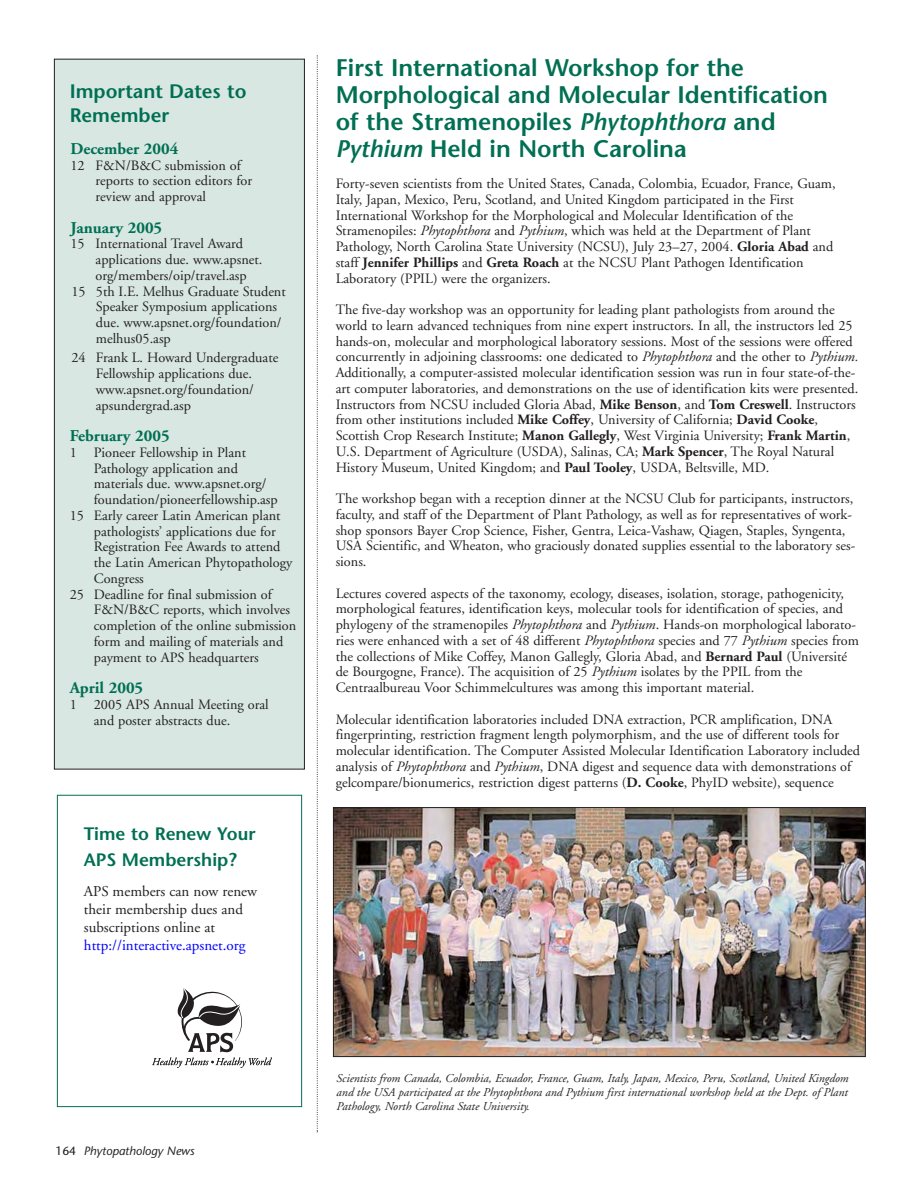
<style>
.page{position:relative;width:918px;height:1188px;background:#fff}
.page>*{position:absolute;margin:0;border:0;box-sizing:border-box;transform-origin:0 0}
.t1{font:600 24px/27px "Stone Sans";color:#006f53}
.t2{font:600 19.5px/24px "Stone Sans";color:#006f53}
.t3{font:600 18px/25.5px "Stone Sans";color:#006f53}
.t4{font:700 16.5px "Adobe Garamond";color:#006f53}
.t5{font:15px/18px "Adobe Garamond";color:#231f20}
.t6{font:15px "Adobe Garamond";color:#00f}
.t7{font:14.25px/15.8px "Adobe Garamond";color:#231f20}
.t8{font:italic 12px/14.2px "Adobe Garamond";color:#231f20;text-align:justify}
.t9{font:italic 12px "Stone Sans";color:#231f20}
.s1{font-style:italic}
.s2{font-weight:700}
.s3{font-style:normal}
</style>
<div class="page">
<svg style="left:317px;top:55px;width:1px;height:1077px"></svg>
<img style="left:335px;top:809px;width:529px;height:246px">
<div style="left:333px;top:807px;width:533px;height:250px;border:1px solid #231f20"></div>
<div style="left:54px;top:59px;width:250px;height:710px;background:#d8e7e2"></div>
<div style="left:54px;top:59px;width:251px;height:710px;border:1px solid #231f20"></div>
<div style="left:57px;top:795px;width:245px;height:312px;border:1px solid #006f53"></div>
<svg style="left:177px;top:988px;width:65px;height:64px"></svg>
<svg style="left:152px;top:1058px;width:120px;height:10px"></svg>
<h2 class="t2" style="left:70px;top:82px;width:178px">Important Dates to<br>Remember</h2>
<p class="t4" style="left:70px;top:142px;width:109px">December 2004</p>
<p class="t7" style="left:96px;top:158px;width:158px;text-indent:-25px">12 F&amp;N/B&amp;C submission of reports to section editors for review and approval</p>
<p class="t4" style="left:70px;top:221px;width:93px">January 2005</p>
<p class="t7" style="left:70px;top:237px;width:174px">15 International Travel Award</p>
<p class="t7" style="left:96px;top:253px;width:168px">applications due. www.apsnet.</p>
<p class="t7" style="left:96px;top:269px;width:153px">org/members/oip/travel.asp</p>
<p class="t7" style="left:71px;top:284px;width:216px">15 5th I.E. Melhus Graduate Student</p>
<p class="t7" style="left:96px;top:300px;width:183px">Speaker Symposium applications</p>
<p class="t7" style="left:96px;top:316px;width:187px">due. www.apsnet.org/foundation/</p>
<p class="t7" style="left:96px;top:332px;width:76px">melhus05.asp</p>
<p class="t7" style="left:96px;top:351px;width:184px;text-indent:-24px">24 Frank L. Howard Undergraduate<br>Fellowship applications due. www.apsnet.org/foundation/ apsundergrad.asp</p>
<p class="t4" style="left:70px;top:429px;width:101px">February 2005</p>
<p class="t7" style="left:70px;top:446px;width:178px">1 Pioneer Fellowship in Plant</p>
<p class="t7" style="left:94px;top:461px;width:146px">Pathology application and</p>
<p class="t7" style="left:94px;top:477px;width:174px">materials due. www.apsnet.org/</p>
<p class="t7" style="left:94px;top:493px;width:186px">foundation/pioneerfellowship.asp</p>
<p class="t7" style="left:70px;top:509px;width:212px">15 Early career Latin American plant</p>
<p class="t7" style="left:94px;top:524px;width:184px">pathologists’ applications due for</p>
<p class="t7" style="left:94px;top:540px;width:188px">Registration Fee Awards to attend</p>
<p class="t7" style="left:94px;top:556px;width:200px">the Latin American Phytopathology</p>
<p class="t7" style="left:94px;top:572px;width:52px">Congress</p>
<p class="t7" style="left:70px;top:587px;width:204px">25 Deadline for final submission of</p>
<p class="t7" style="left:94px;top:603px;width:198px">F&amp;N/B&amp;C reports, which involves</p>
<p class="t7" style="left:94px;top:619px;width:204px">completion of the online submission</p>
<p class="t7" style="left:94px;top:635px;width:191px">form and mailing of materials and</p>
<p class="t7" style="left:94px;top:650px;width:166px">payment to APS headquarters</p>
<p class="t4" style="left:70px;top:681px;width:75px">April 2005</p>
<p class="t7" style="left:94px;top:698px;width:176px;text-indent:-24px">1 2005 APS Annual Meeting oral and poster abstracts due.</p>
<p class="t3" style="left:84px;top:823px;width:173px">Time to Renew Your<br>APS Membership?</p>
<p class="t5" style="left:84px;top:883px;width:175px">APS members can now renew their membership dues and subscriptions online at</p>
<p class="t6" style="left:84px;top:939px;width:163px">http://interactive.apsnet.org</p>
<h1 class="t1" style="left:336px;top:56px;width:494px">First International Workshop for the Morphological and Molecular Identification of the Stramenopiles <span class="s1">Phytophthora</span> and <span class="s1">Pythium</span> Held in North Carolina</h1>
<p class="t7" style="left:336px;top:177px;width:502px">Forty-seven scientists from the United States, Canada, Colombia, Ecuador, France, Guam, Italy, Japan, Mexico, Peru, Scotland, and United Kingdom participated in the First International Workshop for the Morphological and Molecular Identification of the Stramenopiles: <span class="s1">Phytophthora</span> and <span class="s1">Pythium</span>, which was held at the Department of Plant Pathology, North Carolina State University (NCSU), July 23–27, 2004. <span class="s2">Gloria Abad</span> and staff <span class="s2">Jennifer Phillips</span> and <span class="s2">Greta Roach</span> at the NCSU Plant Pathogen Identification Laboratory (PPIL) were the organizers.</p>
<p class="t7" style="left:336px;top:303px;width:524px">The five-day workshop was an opportunity for leading plant pathologists from around the world to learn advanced techniques from nine expert instructors. In all, the instructors led 25 hands-on, molecular and morphological laboratory sessions. Most of the sessions were offered concurrently in adjoining classrooms: one dedicated to <span class="s1">Phytophthora</span> and the other to <span class="s1">Pythium.<br></span>Additionally, a computer-assisted molecular identification session was run in four state-of-the&shy;art computer laboratories, and demonstrations on the use of identification kits were presented.<br>Instructors from NCSU included Gloria Abad, <span class="s2">Mike Benson</span>, and <span class="s2">Tom Creswell</span>. Instructors from other institutions included <span class="s2">Mike Coffey</span>, University of California; <span class="s2">David Cooke</span>, Scottish Crop Research Institute; <span class="s2">Manon Gallegly</span>, West Virginia University; <span class="s2">Frank Martin</span>, U.S. Department of Agriculture (USDA), Salinas, CA; <span class="s2">Mark Spencer</span>, The Royal Natural History Museum, United Kingdom; and <span class="s2">Paul Tooley</span>, USDA, Beltsville, MD.</p>
<p class="t7" style="left:336px;top:492px;width:521px">The workshop began with a reception dinner at the NCSU Club for participants, instructors, faculty, and staff of the Department of Plant Pathology, as well as for representatives of work&shy;shop sponsors Bayer Crop Science, Fisher, Gentra, Leica-Vashaw, Qiagen, Staples, Syngenta, USA Scientific, and Wheaton, who graciously donated supplies essential to the laboratory ses&shy;sions.</p>
<p class="t7" style="left:336px;top:587px;width:525px">Lectures covered aspects of the taxonomy, ecology, diseases, isolation, storage, pathogenicity, morphological features, identification keys, molecular tools for identification of species, and phylogeny of the stramenopiles <span class="s1">Phytophthora</span> and <span class="s1">Pythium</span>. Hands-on morphological laborato&shy;ries were enhanced with a set of 48 different <span class="s1">Phytophthora</span> species and 77 <span class="s1">Pythium</span> species from the collections of Mike Coffey, Manon Gallegly, Gloria Abad, and <span class="s2">Bernard Paul</span> (Université de Bourgogne, France). The acquisition of 25 <span class="s1">Pythium</span> isolates by the PPIL from the Centraalbureau Voor Schimmelcultures was among this important material.</p>
<p class="t7" style="left:336px;top:713px;width:526px">Molecular identification laboratories included DNA extraction, PCR amplification, DNA fingerprinting, restriction fragment length polymorphism, and the use of different tools for molecular identification. The Computer Assisted Molecular Identification Laboratory included analysis of <span class="s1">Phytophthora</span> and <span class="s1">Pythium</span>, DNA digest and sequence data with demonstrations of gelcompare/bionumerics, restriction digest patterns (<span class="s2">D. Cooke</span>, PhyID website), sequence</p>
<p class="t9" style="left:56px;top:1146px;width:141px"><span class="s3">164</span> Phytopathology News</p>
<p class="t8" style="left:337px;top:1072px;width:514px">Scientists from Canada, Colombia, Ecuador, France, Guam, Italy, Japan, Mexico, Peru, Scotland, United Kingdom and the USA participated at the Phytophthora and Pythium first international workshop held at the Dept. of Plant Pathology, North Carolina State University.</p>
</div>
